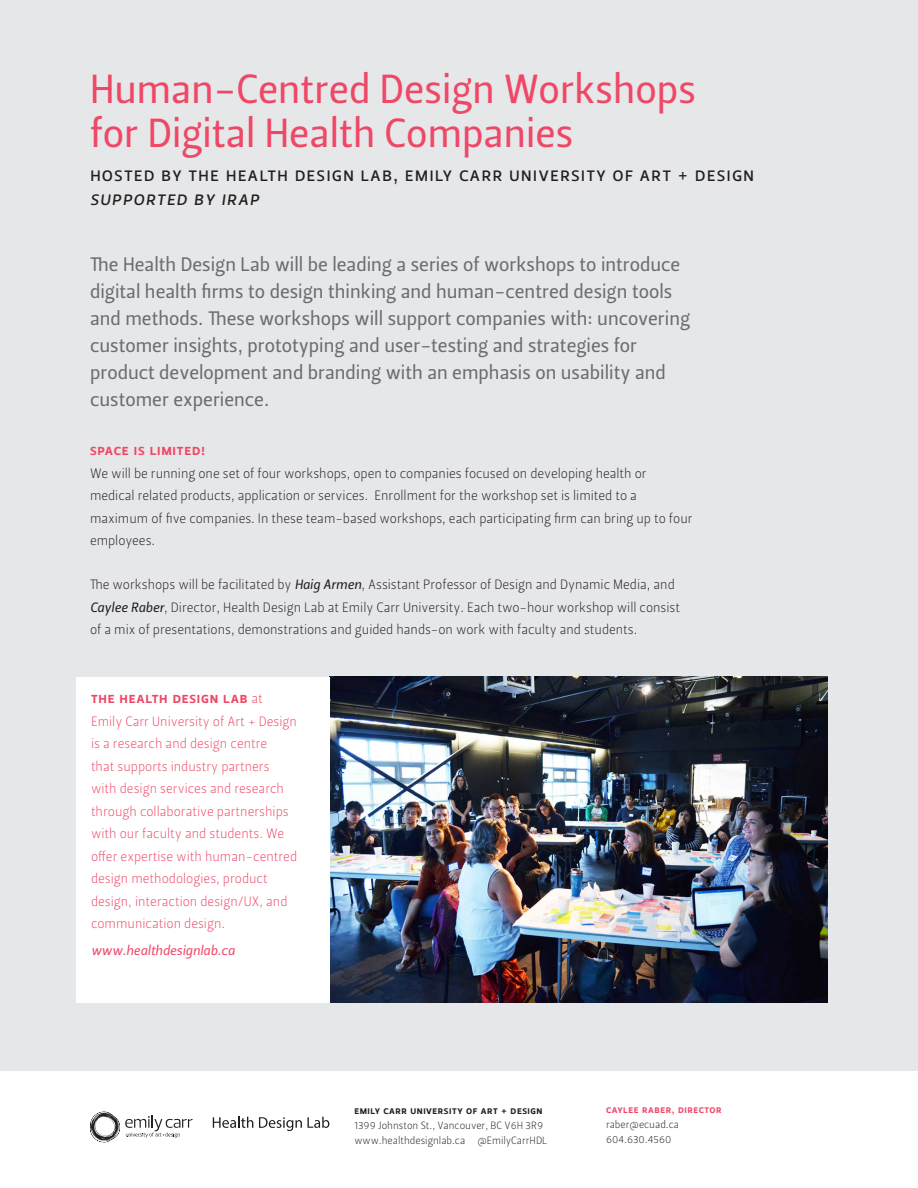
<style>
.page{position:relative;width:918px;height:1188px;background:#e6e7e9}
.page>*{position:absolute;margin:0;border:0;box-sizing:border-box;transform-origin:0 0}
.t1{font:40.5px/43.5px "Leitura Sans Grot 2";color:#ef4867}
.t2{font:19.5px/27px "Leitura Sans Grot 2";color:#6c6d70}
.t3{font:19.5px "Leitura Sans Grot 2";letter-spacing:.05em;color:#231f20}
.t4{font:19.5px "Leitura Sans Italic 2";letter-spacing:.05em;color:#231f20}
.t5{font:15px "Leitura Sans Grot 3";letter-spacing:.05em;color:#ef4867}
.t6{font:13.5px/22.5px "Leitura Sans Grot 1";color:#231f20}
.t7{font:13.5px/22.5px "Leitura Sans Grot 1";color:#ef4867}
.t8{font:13.5px "Leitura Sans Italic 2";color:#ef4867}
.t9{font:10.5px/15px "Leitura Sans Grot 1";color:#231f20}
.t10{font:10.5px "Leitura Sans Grot 3";letter-spacing:.05em;color:#231f20}
.t11{font:10.5px "Leitura Sans Grot 3";letter-spacing:.05em;color:#ef4867}
.s1{font-family:"Leitura Sans Italic 2"}
.s2{font-family:"Leitura Sans Grot 1";font-size:13.5px}
</style>
<div class="page">
<div style="left:0;top:1071px;width:918px;height:117px;background:#fff"></div>
<svg style="left:90px;top:1112px;width:103px;height:30px"></svg>
<svg style="left:213px;top:1117px;width:40px;height:11px"></svg>
<svg style="left:259px;top:1117px;width:70px;height:14px"></svg>
<img style="left:329px;top:677px;width:499px;height:326px">
<div style="left:76px;top:677px;width:253px;height:326px;background:#fff"></div>
<p class="t1" style="left:90px;top:68px;width:608px">Human-Centred Design Workshops for Digital Health Companies</p>
<p class="t3" style="left:90px;top:163px;width:666px">hosted by the health design lab, emily carr university of art + design</p>
<p class="t4" style="left:90px;top:187px;width:171px">supported by irap</p>
<p class="t2" style="left:90px;top:251px;width:602px">The Health Design Lab will be leading a series of workshops to introduce digital health firms to design thinking and human-centred design tools and methods. These workshops will support companies with: uncovering customer insights, prototyping and user-testing and strategies for product development and branding with an emphasis on usability and customer experience.</p>
<p class="t5" style="left:90px;top:441px;width:117px">space is limited!</p>
<p class="t6" style="left:90px;top:462px;width:604px">We will be running one set of four workshops, open to companies focused on developing health or medical related products, application or services. Enrollment for the workshop set is limited to a maximum of five companies. In these team-based workshops, each participating firm can bring up to four employees.</p>
<p class="t6" style="left:90px;top:574px;width:592px">The workshops will be facilitated by <span class="s1">Haig Armen</span>, Assistant Professor of Design and Dynamic Media, and<br><span class="s1">Caylee Raber</span>, Director, Health Design Lab at Emily Carr University. Each two-hour workshop will consist of a mix of presentations, demonstrations and guided hands-on work with faculty and students.</p>
<p class="t5" style="left:91px;top:689px;width:173px">the health Design Lab <span class="s2">at</span></p>
<p class="t7" style="left:91px;top:710px;width:208px">Emily Carr University of Art + Design is a research and design centre<br>that supports industry partners with design services and research through collaborative partnerships with our faculty and students. We offer expertise with human-centred design methodologies, product design, interaction design/UX, and communication design.</p>
<p class="t8" style="left:91px;top:943px;width:145px">www.healthdesignlab.ca</p>
<p class="t10" style="left:354px;top:1104px;width:6px">EMILY</p>
<p class="t10" style="left:384px;top:1104px;width:66px">CARR UNIVERSITY</p>
<p class="t10" style="left:466px;top:1104px;width:51px">OF ART + DESIGN</p>
<p class="t9" style="left:354px;top:1118px;width:190px">1399 Johnston St., Vancouver, BC V6H 3R9</p>
<p class="t9" style="left:354px;top:1133px;width:195px">www.healthdesignlab.ca @EmilyCarrHDL</p>
<p class="t11" style="left:606px;top:1103px;width:115px">Caylee Raber, director</p>
<p class="t9" style="left:606px;top:1117px;width:75px">raber@ecuad.ca<br>604.630.4560</p>
</div>
